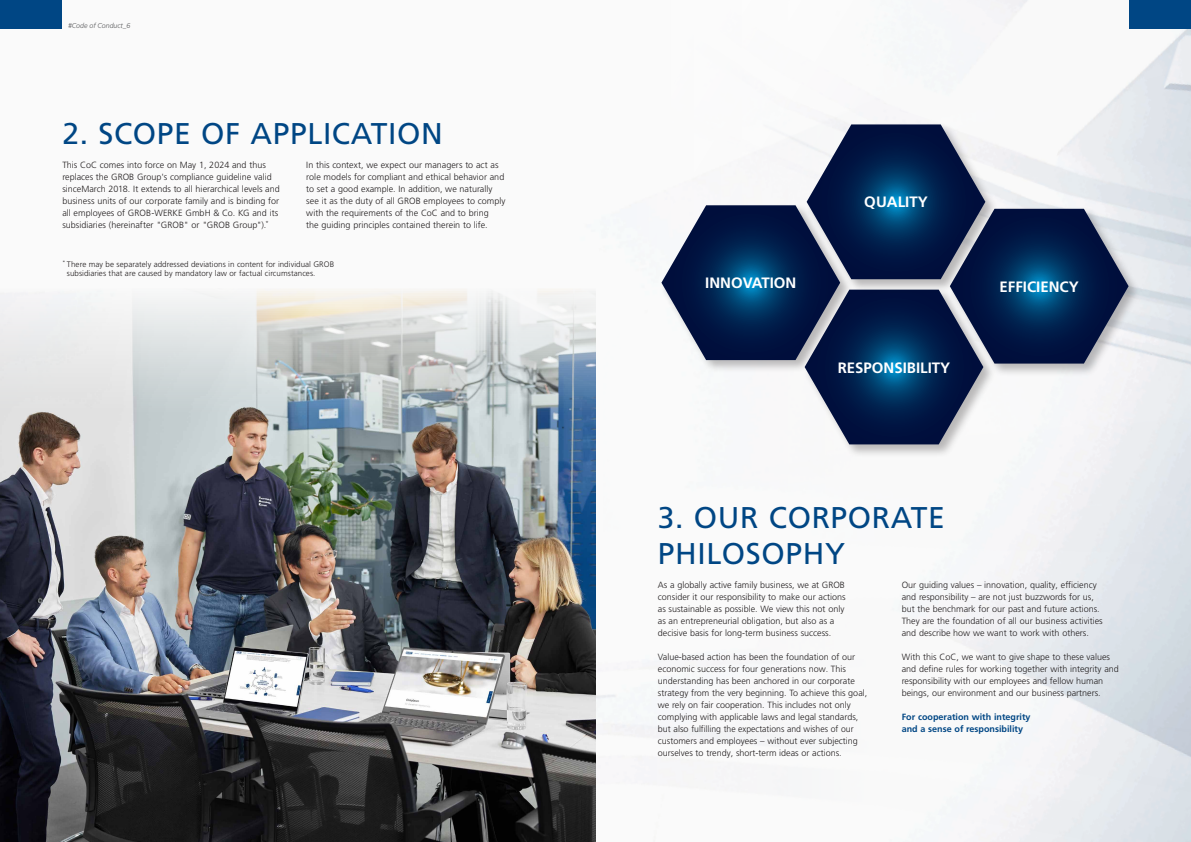
<style>
.page{position:relative;width:1191px;height:842px;background:#fff}
.page>*{position:absolute;margin:0;border:0;box-sizing:border-box;transform-origin:0 0}
._01_Head_Balken_blau{font:30px/36px "Frutiger LT Pro";letter-spacing:.02em;color:#004684}
._03b_Grundtext_Versalien_blau_12pt{font:700 15px "Frutiger LT Pro";color:#fff}
._02a_Subhead_Blau{font:300 9px/12px "Frutiger LT Pro";color:#231f20}
._02a_Subhead_Blau-2{font:700 9px/12px "Frutiger LT Pro";color:#004684}
._02a_Subhead_Blau-3{font:300 8px/9.6px "Frutiger LT Pro";letter-spacing:.005em;color:#231f20}
._03b_Grundtext_Versalien_blau_12pt-2{font:italic 300 7px "Frutiger LT Pro";color:#57585a}
</style>
<div class="page">
<img style="left:0;top:0;width:1191px;height:842px">
<div style="left:803px;top:287px;width:193px;height:171px;background:#231f20;opacity:.3"></div>
<div style="left:948px;top:207px;width:193px;height:170px;background:#231f20;opacity:.3"></div>
<svg style="left:661px;top:124px;width:467px;height:320px"></svg>
<div style="left:0;top:0;width:62px;height:28px;background:#004684"></div>
<div style="left:1129px;top:0;width:62px;height:28px;background:#004684"></div>
<img style="left:0;top:289px;width:595px;height:553px">
<p class="_03b_Grundtext_Versalien_blau_12pt-2" style="left:68px;top:22px;width:64px">#Code of Conduct_6</p>
<p class="_01_Head_Balken_blau" style="left:62px;top:116px;width:382px">2. SCOPE OF APPLICATION</p>
<p class="_02a_Subhead_Blau" style="left:62px;top:159px;width:219px">This CoC comes into force on May 1, 2024 and thus replaces the GROB Group's compliance guideline valid sinceMarch 2018. It extends to all hierarchical levels and business units of our corporate family and is binding for all employees of GROB-WERKE GmbH &amp; Co. KG and its subsidiaries (hereinafter "GROB" or "GROB Group").<sup>*</sup></p>
<p class="_02a_Subhead_Blau" style="left:306px;top:159px;width:201px">In this context, we expect our managers to act as role models for compliant and ethical behavior and to set a good example. In addition, we naturally see it as the duty of all GROB employees to comply with the requirements of the CoC and to bring<br>the guiding principles contained therein to life.</p>
<p class="_02a_Subhead_Blau-3" style="left:67px;top:259px;width:269px;text-indent:-5px"><sup>*</sup> There may be separately addressed deviations in content for individual GROB subsidiaries that are caused by mandatory law or factual circumstances.</p>
<p class="_03b_Grundtext_Versalien_blau_12pt" style="left:864px;top:193px;width:65px">QUALITY</p>
<p class="_03b_Grundtext_Versalien_blau_12pt" style="left:705px;top:274px;width:93px">INNOVATION</p>
<p class="_03b_Grundtext_Versalien_blau_12pt" style="left:999px;top:278px;width:81px">EFFICIENCY</p>
<p class="_03b_Grundtext_Versalien_blau_12pt" style="left:837px;top:359px;width:114px">RESPONSIBILITY</p>
<p class="_01_Head_Balken_blau" style="left:658px;top:500px;width:288px">3. OUR CORPORATE<br>PHILOSOPHY</p>
<p class="_02a_Subhead_Blau" style="left:658px;top:579px;width:189px">As a globally active family business, we at GROB consider it our responsibility to make our actions as sustainable as possible. We view this not only as an entrepreneurial obligation, but also as a decisive basis for long-term business success.</p>
<p class="_02a_Subhead_Blau" style="left:658px;top:651px;width:211px">Value-based action has been the foundation of our economic success for four generations now. This understanding has been anchored in our corporate strategy from the very beginning. To achieve this goal, we rely on fair cooperation. This includes not only complying with applicable laws and legal standards, but also fulfilling the expectations and wishes of our customers and employees – without ever subjecting ourselves to trendy, short-term ideas or actions.</p>
<p class="_02a_Subhead_Blau" style="left:901px;top:579px;width:202px">Our guiding values – innovation, quality, efficiency and responsibility – are not just buzzwords for us, but the benchmark for our past and future actions.<br>They are the foundation of all our business activities and describe how we want to work with others.</p>
<p class="_02a_Subhead_Blau" style="left:901px;top:651px;width:219px">With this CoC, we want to give shape to these values and define rules for working together with integrity and responsibility with our employees and fellow human beings, our environment and our business partners.</p>
<p class="_02a_Subhead_Blau-2" style="left:901px;top:711px;width:130px">For cooperation with integrity and a sense of responsibility</p>
</div>
